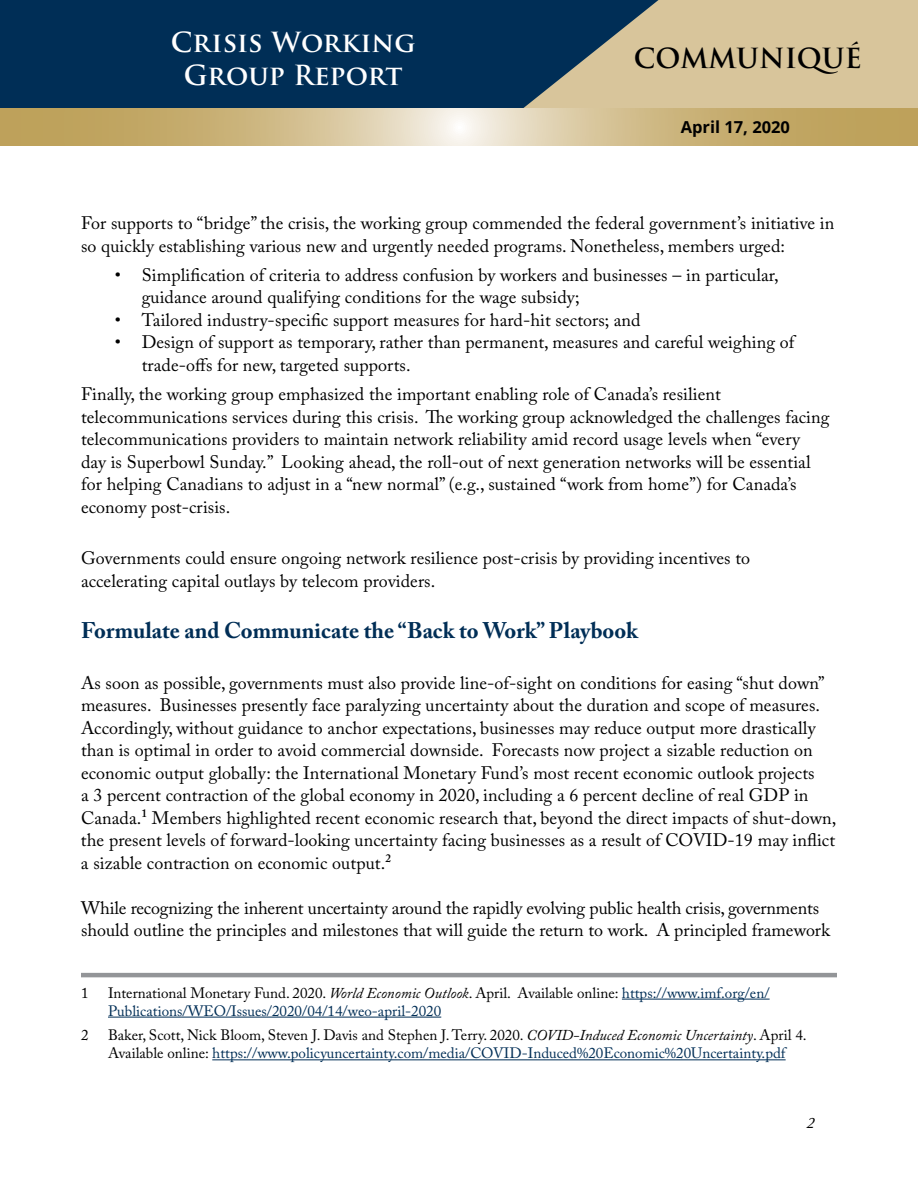
<style>
.page{position:relative;width:918px;height:1188px;background:#fff}
.page>*{position:absolute;margin:0;border:0;box-sizing:border-box;transform-origin:0 0}
.t1{font:700 27px/33px "Trajan Pro";letter-spacing:.01em;color:#fff;text-align:center}
.t2{font:700 27px "Trajan Pro";color:#000}
.t3{font:700 22.5px "Adobe Caslon Pro";color:#002e56}
.t4{font:18px/22.5px "Adobe Caslon Pro";letter-spacing:.005em;color:#000}
.t5{font:700 16.5px "Open Sans";color:#000}
.t6{font:15px/18px "Adobe Caslon Pro";color:#000}
.t7{font:15px/18px "Adobe Caslon Pro";color:#002e56}
.t8{font:italic 15px "Optima";color:#000}
.s1{color:#000}
.s2{font-style:italic;color:#000}
.s3{font-style:italic}
.s4{color:#002e56}
</style>
<div class="page">
<div style="left:0;top:0;width:664px;height:108px;background:#002e56"></div>
<svg style="left:524px;top:0;width:394px;height:108px"></svg>
<svg style="left:1px;top:108px;width:917px;height:38px;background:#cfba88"></svg>
<hr style="left:81px;top:973px;width:756px;height:4px;background:#939598">
<hr style="left:622px;top:999px;width:148px;height:1px;background:#002e56">
<hr style="left:108px;top:1017px;width:333px;height:1px;background:#002e56">
<hr style="left:212px;top:1059px;width:574px;height:1px;background:#002e56">
<h1 class="t1" style="left:171px;top:27px;width:246px">Crisis Working<br>Group Report</h1>
<h1 class="t2" style="left:634px;top:42px;width:230px">COMMUNIQUÉ</h1>
<p class="t5" style="left:681px;top:116px;width:111px">April 17, 2020</p>
<p class="t4" style="left:81px;top:212px;width:755px">For supports to “bridge” the crisis, the working group commended the federal government’s initiative in so quickly establishing various new and urgently needed programs. Nonetheless, members urged:</p>
<p class="t4" style="left:142px;top:264px;width:638px;text-indent:-27px">• Simplification of criteria to address confusion by workers and businesses – in particular, guidance around qualifying conditions for the wage subsidy;</p>
<p class="t4" style="left:115px;top:309px;width:527px">• Tailored industry-specific support measures for hard-hit sectors; and</p>
<p class="t4" style="left:142px;top:331px;width:654px;text-indent:-27px">• Design of support as temporary, rather than permanent, measures and careful weighing of trade-offs for new, targeted supports.</p>
<p class="t4" style="left:81px;top:383px;width:750px">Finally, the working group emphasized the important enabling role of Canada’s resilient telecommunications services during this crisis. The working group acknowledged the challenges facing telecommunications providers to maintain network reliability amid record usage levels when “every day is Superbowl Sunday.” Looking ahead, the roll-out of next generation networks will be essential for helping Canadians to adjust in a “new normal” (e.g., sustained “work from home”) for Canada’s economy post-crisis.</p>
<p class="t4" style="left:81px;top:547px;width:671px">Governments could ensure ongoing network resilience post-crisis by providing incentives to accelerating capital outlays by telecom providers.</p>
<p class="t3" style="left:81px;top:617px;width:558px">Formulate and Communicate the “Back to Work” Playbook</p>
<p class="t4" style="left:81px;top:672px;width:757px">As soon as possible, governments must also provide line-of-sight on conditions for easing “shut down” measures. Businesses presently face paralyzing uncertainty about the duration and scope of measures.<br>Accordingly, without guidance to anchor expectations, businesses may reduce output more drastically than is optimal in order to avoid commercial downside. Forecasts now project a sizable reduction on economic output globally: the International Monetary Fund’s most recent economic outlook projects<br>a 3 percent contraction of the global economy in 2020, including a 6 percent decline of real GDP in Canada.<sup>1</sup> Members highlighted recent economic research that, beyond the direct impacts of shut-down, the present levels of forward-looking uncertainty facing businesses as a result of COVID-19 may inflict a sizable contraction on economic output.<sup>2</sup></p>
<p class="t4" style="left:81px;top:897px;width:750px">While recognizing the inherent uncertainty around the rapidly evolving public health crisis, governments should outline the principles and milestones that will guide the return to work. A principled framework</p>
<p class="t6" style="left:81px;top:983px;width:9px">1</p>
<p class="t7" style="left:108px;top:983px;width:663px"><span class="s1">International Monetary Fund. 2020.</span> <span class="s2">World Economic Outlook</span><span class="s1">. April. Available online:</span> https://www.imf.org/en/<br>Publications/WEO/Issues/2020/04/14/weo-april-2020</p>
<p class="t6" style="left:81px;top:1026px;width:9px">2</p>
<p class="t6" style="left:108px;top:1026px;width:700px">Baker, Scott, Nick Bloom, Steven J. Davis and Stephen J. Terry. 2020. <span class="s3">COVID-Induced Economic Uncertainty</span>. April 4.<br>Available online: <span class="s4">https://www.policyuncertainty.com/media/COVID-Induced%20Economic%20Uncertainty.pdf</span></p>
<p class="t8" style="left:806px;top:1114px;width:10px">2</p>
</div>
